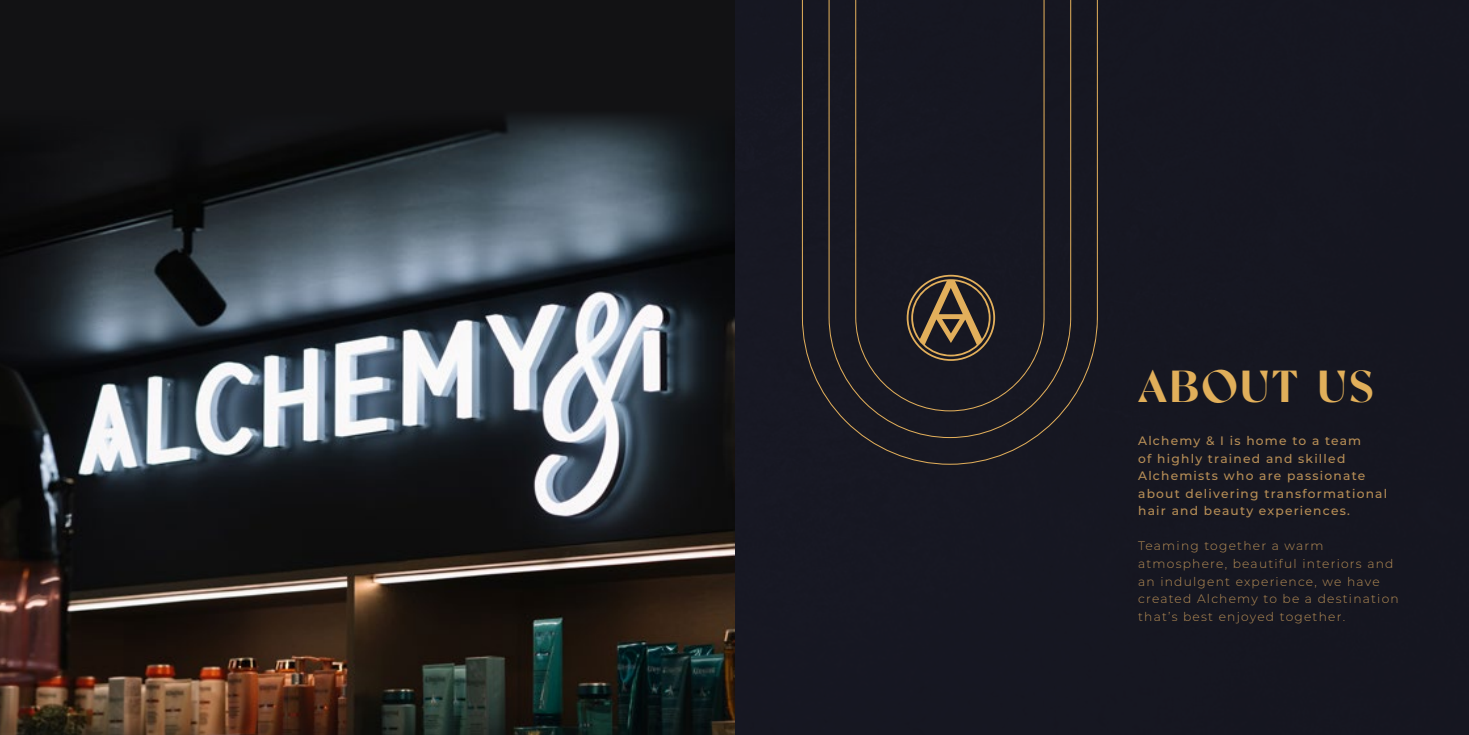
<style>
.page{position:relative;width:1469px;height:735px;background:#fff}
.page>*{position:absolute;margin:0;border:0;box-sizing:border-box;transform-origin:0 0}
.t1{font:44.8px "Tangerine";letter-spacing:.05em;color:#e1af5a}
.t2{font:300 12.25px/17.5px "Montserrat";letter-spacing:.1em;color:#b78e56}
.t3{font:500 12.25px/17.5px "Montserrat";letter-spacing:.1em;color:#b78e56}
</style>
<div class="page">
<div style="left:734px;top:0;width:734px;height:734px;background:#161721"></div>
<div style="left:802px;top:0;width:295px;height:464px;background:#161722"></div>
<svg style="left:906px;top:274px;width:89px;height:86px"></svg>
<div style="left:0;top:0;width:734px;height:734px;background:#121214"></div>
<img style="left:0;top:116px;width:734px;height:618px">
<h1 class="t1" style="left:1138px;top:359px;width:237px">ABOUT US</h1>
<p class="t3" style="left:1138px;top:431px;width:251px">Alchemy &amp; I is home to a team<br>of highly trained and skilled<br>Alchemists who are passionate about delivering transformational hair and beauty experiences.</p>
<p class="t2" style="left:1138px;top:536px;width:262px">Teaming together a warm atmosphere, beautiful interiors and an indulgent experience, we have created Alchemy to be a destination that’s best enjoyed together.</p>
</div>
